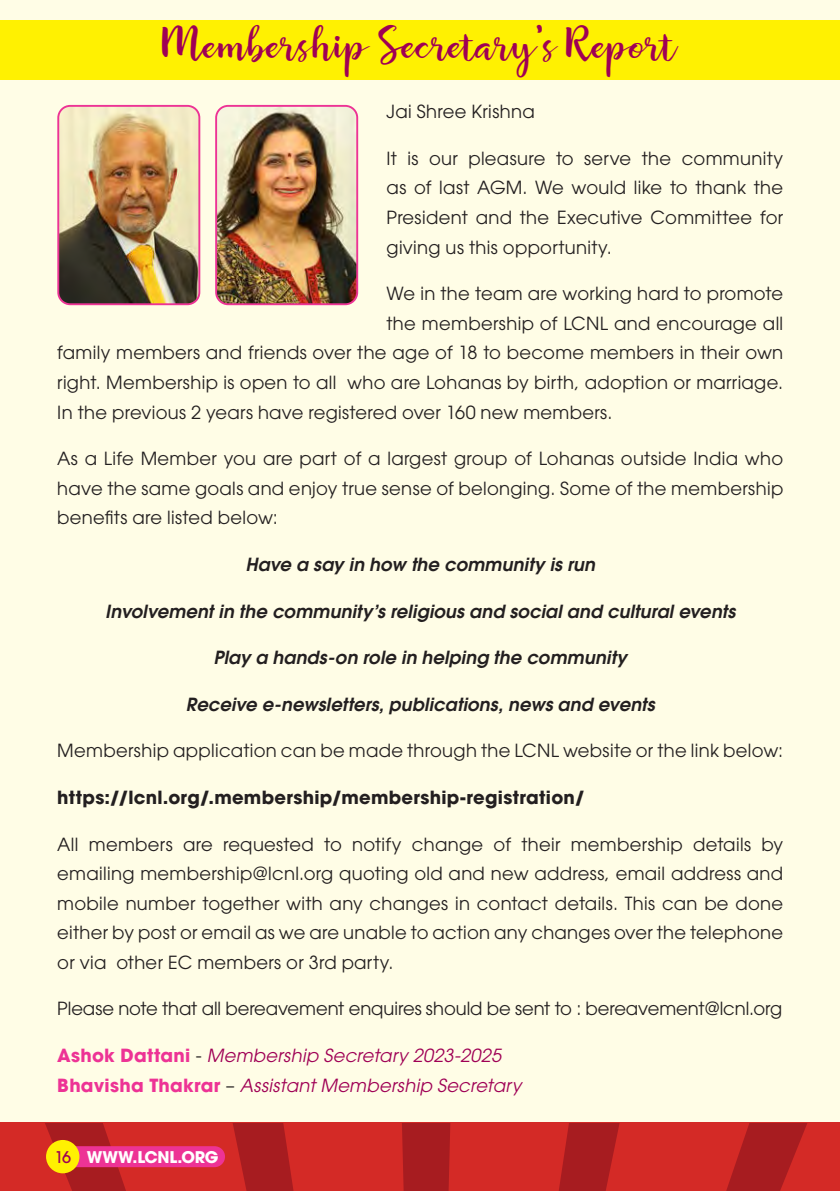
<style>
.page{position:relative;width:840px;height:1191px;background:#fff}
.page>*{position:absolute;margin:0;border:0;box-sizing:border-box;transform-origin:0 0}
.t1{font:36px "Rosaline";color:#9f0055}
.Body{font:18px/29.6px "ITC Avant Garde Pro";letter-spacing:.015em;color:#231f20;text-align:justify}
.Body-2{font:italic 600 18px "ITC Avant Garde Pro";letter-spacing:.01em;color:#231f20}
.Body-3{font:italic 18px/29.6px "ITC Avant Garde Pro";letter-spacing:.015em;color:#9f0055}
.Body-4{font:18px "ITC Avant Garde Pro";letter-spacing:-.005em;color:#231f20}
.Body-5{font:700 18px "ITC Avant Garde Pro";letter-spacing:.015em;color:#231f20}
.t2{font:700 16px "ITC Avant Garde Pro";letter-spacing:-.02em;color:#fff}
.s1{font-weight:700;font-style:normal;color:#ed3395}
.s2{font-style:normal;color:#231f20}
.s3{font-weight:500;color:#9f0055}
</style>
<div class="page">
<div style="left:0;top:0;width:839px;height:1191px;background:#fffde6"></div>
<div style="left:0;top:1123px;width:839px;height:68px;background:#d42a26"></div>
<div style="left:402px;top:1123px;width:48px;height:68px;background:#a71c20"></div>
<svg style="left:232px;top:1123px;width:62px;height:68px"></svg>
<svg style="left:45px;top:1123px;width:87px;height:68px"></svg>
<svg style="left:726px;top:1123px;width:81px;height:68px"></svg>
<svg style="left:559px;top:1123px;width:60px;height:68px"></svg>
<div style="left:62px;top:1146px;width:163px;height:21px;background:#ed3395;border-radius:10px"></div>
<div style="left:46px;top:1140px;width:33px;height:33px;background:#fff101;border-radius:50%"></div>
<div style="left:0;top:20px;width:839px;height:60px;background:#fff101"></div>
<img style="left:60px;top:106px;width:139px;height:198px">
<div style="left:57px;top:105px;width:143px;height:200px;border:2px solid #ed3395;border-radius:12px"></div>
<img style="left:218px;top:107px;width:139px;height:197px">
<div style="left:215px;top:105px;width:143px;height:200px;border:2px solid #ed3395;border-radius:12px"></div>
<p class="t1" style="left:162px;top:23px;width:517px">Membership Secretary’s Report</p>
<p class="Body" style="left:386px;top:97px;width:150px">Jai Shree Krishna</p>
<p class="Body" style="left:386px;top:143px;width:398px">It is our pleasure to serve the community as of last AGM. We would like to thank the President and the Executive Committee for giving us this opportunity.</p>
<p class="Body" style="left:386px;top:278px;width:398px">We in the team are working hard to promote</p>
<p class="Body" style="left:386px;top:308px;width:398px">the membership of LCNL and encourage all</p>
<p class="Body" style="left:57px;top:338px;width:727px">family members and friends over the age of 18 to become members in their own</p>
<p class="Body" style="left:57px;top:367px;width:727px">right. Membership is open to all who are Lohanas by birth, adoption or marriage.</p>
<p class="Body" style="left:57px;top:397px;width:556px">In the previous 2 years have registered over 160 new members.</p>
<p class="Body" style="left:57px;top:443px;width:727px">As a Life Member you are part of a largest group of Lohanas outside India who have the same goals and enjoy true sense of belonging. Some of the membership benefits are listed below:</p>
<p class="Body-2" style="left:245px;top:552px;width:351px">Have a say in how the community is run</p>
<p class="Body-2" style="left:105px;top:599px;width:631px">Involvement in the community’s religious and social and cultural events</p>
<p class="Body-2" style="left:213px;top:645px;width:414px">Play a hands-on role in helping the community</p>
<p class="Body-2" style="left:186px;top:692px;width:470px">Receive e-newsletters, publications, news and events</p>
<p class="Body" style="left:57px;top:735px;width:727px">Membership application can be made through the LCNL website or the link below:</p>
<p class="Body-5" style="left:57px;top:785px;width:529px">https://lcnl.org/.membership/membership-registration/</p>
<p class="Body" style="left:57px;top:829px;width:727px">All members are requested to notify change of their membership details by emailing membership@lcnl.org quoting old and new address, email address and mobile number together with any changes in contact details. This can be done either by post or email as we are unable to action any changes over the telephone or via other EC members or 3rd party.</p>
<p class="Body-4" style="left:57px;top:997px;width:726px">Please note that all bereavement enquires should be sent to : bereavement@lcnl.org</p>
<p class="Body-3" style="left:57px;top:1040px;width:465px"><span class="s1">Ashok Dattani</span> <span class="s2">-</span> Membership Secretary 2023-2025<br><span class="s1">Bhavisha Thakrar</span> <span class="s2">–</span> Assistant Membership Secretary</p>
<p class="t2" style="left:54px;top:1146px;width:165px"><span class="s3">16</span> WWW.LCNL.ORG</p>
</div>
